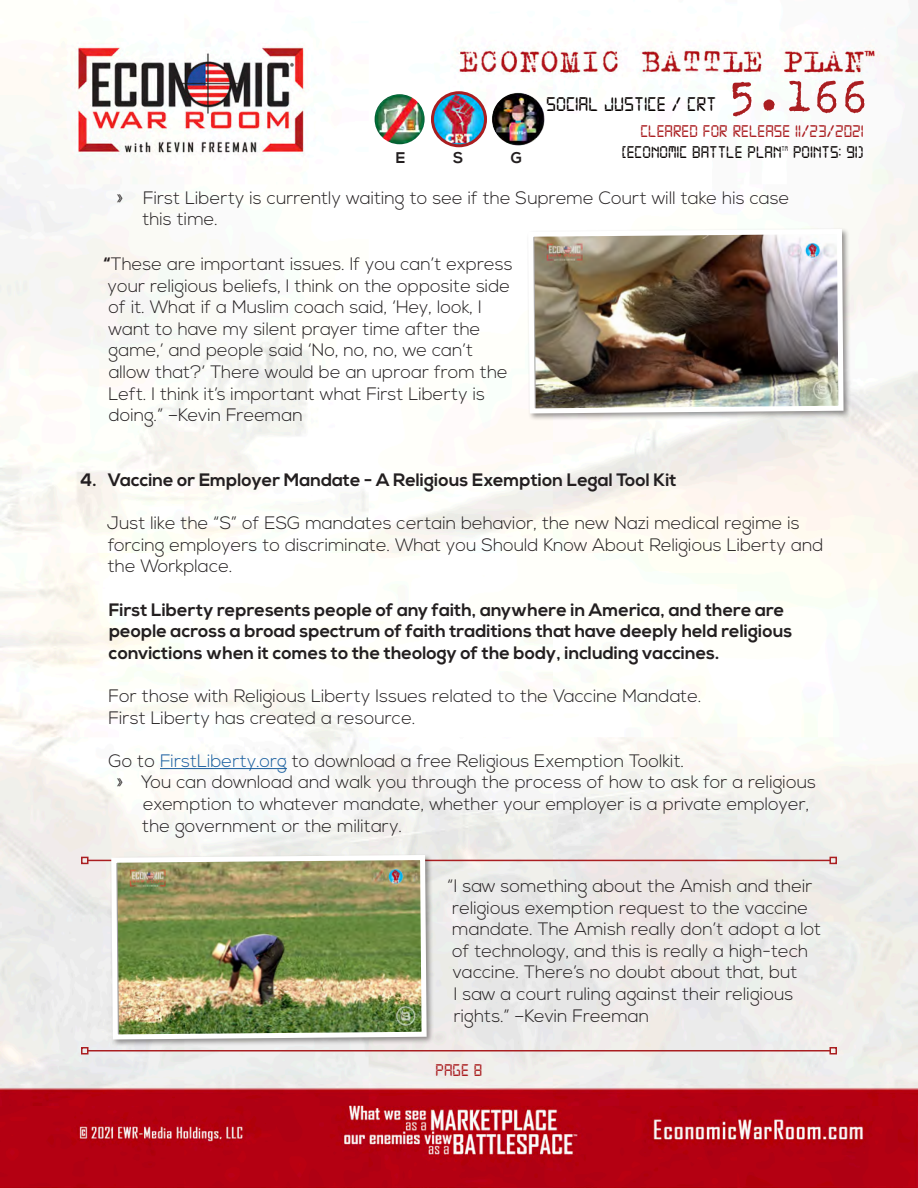
<style>
.page{position:relative;width:918px;height:1188px;background:#fff}
.page>*{position:absolute;margin:0;border:0;box-sizing:border-box;transform-origin:0 0}
.t1{font:51px "Trixie";color:#aa1e21}
.t2{font:21px "Digital 7";color:#080302}
.List_Paragraph{font:300 18px/21.6px "Nexa";color:#231f20}
.List_Paragraph-2{font:700 18px/21.6px "Nexa";color:#231f20}
.Main_Number_Section{font:700 18px "Nexa";color:#231f20}
.t3{font:18px "Digital 7";color:#aa1e21}
.t4{font:18px "Digital 7";color:#080302}
.t5{font:700 15.45px "Nexa";color:#231f20}
.t6{font:7.05px "Digital 7";color:#080302}
.s1{font-weight:700}
.s2{color:#175d9e}
</style>
<div class="page">
<img style="left:0;top:5px;width:918px;height:1183px">
<img style="left:373px;top:93px;width:53px;height:53px;border-radius:27px">
<div style="left:372px;top:91px;width:56px;height:56px;border:3px solid #fff;border-radius:50%"></div>
<img style="left:432px;top:93px;width:54px;height:53px;border-radius:27px">
<div style="left:431px;top:91px;width:56px;height:56px;border:3px solid #aa1e21;border-radius:50%"></div>
<img style="left:492px;top:93px;width:53px;height:53px;border-radius:27px">
<hr style="left:160px;top:768px;width:127px;height:1px;background:#175d9e">
<div style="left:526px;top:227px;width:326px;height:195px;background:#231f20;opacity:.48"></div>
<img style="left:526px;top:226px;width:320px;height:190px">
<hr style="left:88px;top:860px;width:742px;height:1px;background:#aa1e21">
<div style="left:81px;top:857px;width:7px;height:7px;border:2px solid #aa1e21"></div>
<div style="left:830px;top:857px;width:7px;height:7px;border:2px solid #aa1e21"></div>
<hr style="left:88px;top:1050px;width:742px;height:2px;background:#aa1e21">
<div style="left:81px;top:1047px;width:7px;height:7px;border:2px solid #aa1e21"></div>
<div style="left:830px;top:1047px;width:7px;height:7px;border:2px solid #aa1e21"></div>
<div style="left:109px;top:853px;width:326px;height:195px;background:#231f20;opacity:.48"></div>
<img style="left:109px;top:852px;width:320px;height:190px">
<h1 class="t1" style="left:728px;top:62px;width:142px">5.166</h1>
<p class="t3" style="left:640px;top:123px;width:225px">CLEARED FOR RELEASE 11/23/2021</p>
<p class="t4" style="left:622px;top:145px;width:161px">[ECONOMIC BATTLE PLAN</p>
<p class="t6" style="left:782px;top:146px;width:8px">TM</p>
<p class="t4" style="left:793px;top:145px;width:72px">POINTS: 91)</p>
<p class="t2" style="left:546px;top:95px;width:172px">SOCIAL JUSTICE / CRT</p>
<p class="t5" style="left:396px;top:149px;width:11px">E</p>
<p class="t5" style="left:453px;top:149px;width:12px">S</p>
<p class="t5" style="left:511px;top:149px;width:13px">G</p>
<p class="List_Paragraph" style="left:142px;top:187px;width:649px;text-indent:-26px">» First Liberty is currently waiting to see if the Supreme Court will take his case this time.</p>
<p class="List_Paragraph" style="left:104px;top:254px;width:410px"><span class="s1">“</span>These are important issues. If you can’t express your religious beliefs, I think on the opposite side of it. What if a Muslim coach said, ‘Hey, look, I want to have my silent prayer time after the game,’ and people said ‘No, no, no, we can’t allow that?’ There would be an uproar from the Left. I think it’s important what First Liberty is doing.” –Kevin Freeman</p>
<p class="Main_Number_Section" style="left:80px;top:469px;width:598px">4. Vaccine or Employer Mandate - A Religious Exemption Legal Tool Kit</p>
<p class="List_Paragraph" style="left:107px;top:513px;width:718px">Just like the “S” of ESG mandates certain behavior, the new Nazi medical regime is forcing employers to discriminate. What you Should Know About Religious Liberty and the Workplace.</p>
<p class="List_Paragraph-2" style="left:109px;top:599px;width:685px">First Liberty represents people of any faith, anywhere in America, and there are people across a broad spectrum of faith traditions that have deeply held religious convictions when it comes to the theology of the body, including vaccines.</p>
<p class="List_Paragraph" style="left:109px;top:686px;width:594px">For those with Religious Liberty Issues related to the Vaccine Mandate.</p>
<p class="List_Paragraph" style="left:109px;top:707px;width:308px">First Liberty has created a resource.</p>
<p class="List_Paragraph" style="left:108px;top:751px;width:577px">Go to <span class="s2">FirstLiberty.org</span> to download a free Religious Exemption Toolkit.</p>
<p class="List_Paragraph" style="left:142px;top:772px;width:675px;text-indent:-26px">» You can download and walk you through the process of how to ask for a religious exemption to whatever mandate, whether your employer is a private employer, the government or the military.</p>
<p class="List_Paragraph" style="left:448px;top:876px;width:375px">“I saw something about the Amish and their religious exemption request to the vaccine mandate. The Amish really don’t adopt a lot of technology, and this is really a high-tech vaccine. There’s no doubt about that, but<br>I saw a court ruling against their religious rights.” –Kevin Freeman</p>
<p class="t3" style="left:436px;top:1062px;width:48px">PAGE 8</p>
</div>
